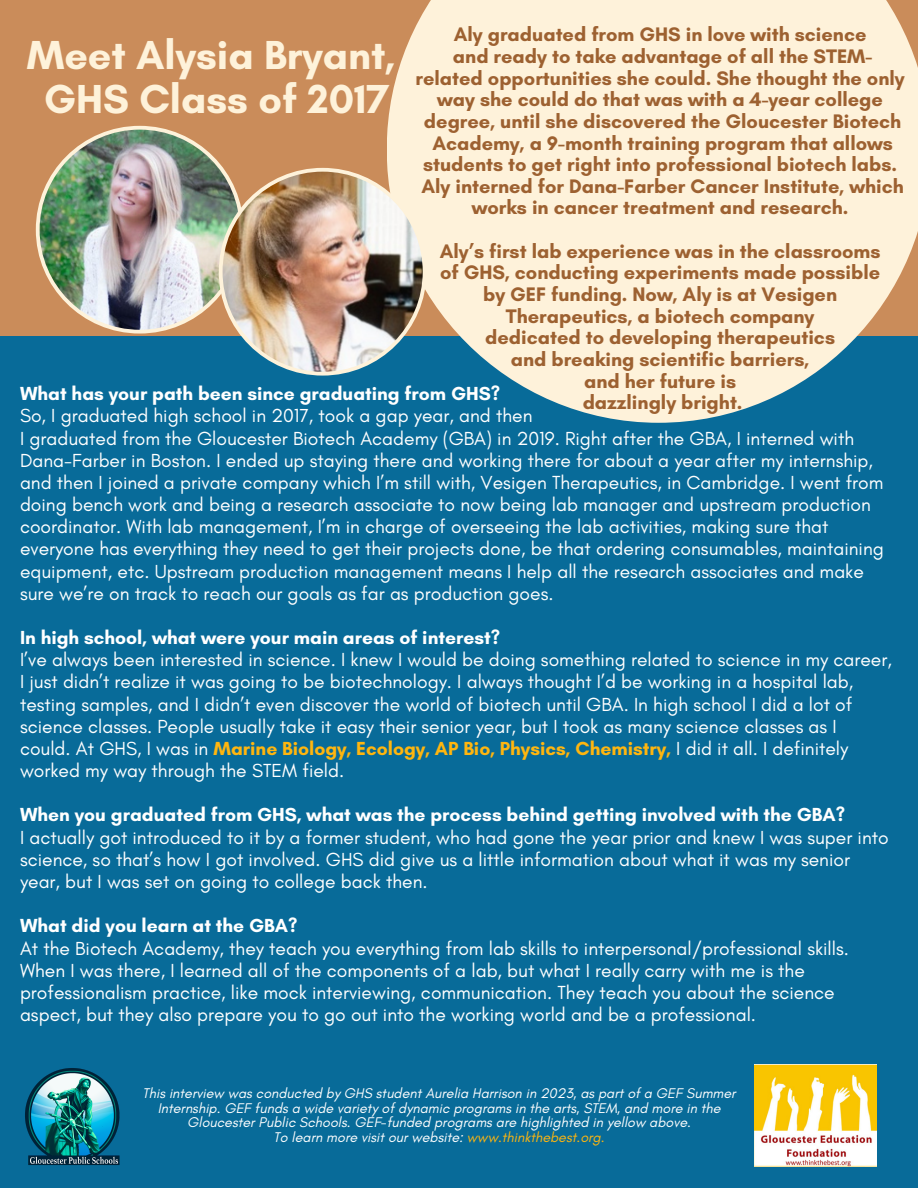
<style>
.page{position:relative;width:918px;height:1188px;background:#086b99}
.page>*{position:absolute;margin:0;border:0;box-sizing:border-box;transform-origin:0 0}
.t1{font:700 41.25px "Glacial Indifference";color:#fef2da}
.t2{font:700 19.95px/21.6px "Glacial Indifference";color:#9d6131;text-align:center}
.t3{font:19.2px/22.2px "Glacial Indifference";color:#fff}
.t4{font:700 19.2px "Glacial Indifference";color:#fff}
.t5{font:italic 14.25px/14.4px "Glacial Indifference";color:#fff;text-align:center}
.s1{font-weight:700;color:#ffb60f}
.s2{color:#ffb60f}
</style>
<div class="page">
<div style="left:0;top:0;width:918px;height:336px;background:#ca8c5a"></div>
<svg style="left:387px;top:0;width:531px;height:423px;fill:#fef2da"></svg>
<img style="left:754px;top:1064px;width:123px;height:103px">
<img style="left:36px;top:126px;width:391px;height:250px">
<img style="left:25px;top:1068px;width:95px;height:97px">
<p class="t2" style="left:454px;top:23px;width:414px">Aly graduated from GHS in love with science</p>
<p class="t2" style="left:453px;top:45px;width:421px">and ready to take advantage of all the STEM-</p>
<p class="t2" style="left:416px;top:67px;width:491px">related opportunities she could. She thought the only</p>
<p class="t2" style="left:437px;top:88px;width:447px">way she could do that was with a 4-year college</p>
<p class="t2" style="left:423px;top:110px;width:480px">degree, until she discovered the Gloucester Biotech<br>Academy, a 9-month training program that allows students to get right into professional biotech labs.</p>
<p class="t2" style="left:421px;top:175px;width:484px">Aly interned for Dana-Farber Cancer Institute, which works in cancer treatment and research.</p>
<p class="t2" style="left:440px;top:240px;width:442px">Aly’s first lab experience was in the classrooms</p>
<p class="t2" style="left:440px;top:262px;width:442px">of GHS, conducting experiments made possible</p>
<p class="t2" style="left:483px;top:283px;width:356px">by GEF funding. Now, Aly is at Vesigen</p>
<p class="t2" style="left:506px;top:305px;width:310px">Therapeutics, a biotech company</p>
<p class="t2" style="left:485px;top:327px;width:351px">dedicated to developing therapeutics</p>
<p class="t2" style="left:511px;top:348px;width:300px">and breaking scientific barriers,</p>
<p class="t2" style="left:584px;top:370px;width:154px">and her future is</p>
<p class="t2" style="left:583px;top:392px;width:161px">dazzlingly bright.</p>
<p class="t1" style="left:27px;top:30px;width:371px">Meet Alysia Bryant,</p>
<p class="t1" style="left:44px;top:74px;width:347px">GHS Class of 2017</p>
<p class="t4" style="left:20px;top:382px;width:482px">What has your path been since graduating from GHS?</p>
<p class="t3" style="left:20px;top:405px;width:514px">So, I graduated high school in 2017, took a gap year, and then</p>
<p class="t3" style="left:20px;top:427px;width:865px">I graduated from the Gloucester Biotech Academy (GBA) in 2019. Right after the GBA, I interned with Dana-Farber in Boston. I ended up staying there and working there for about a year after my internship, and then I joined a private company which I’m still with, Vesigen Therapeutics, in Cambridge. I went from doing bench work and being a research associate to now being lab manager and upstream production coordinator. With lab management, I’m in charge of overseeing the lab activities, making sure that everyone has everything they need to get their projects done, be that ordering consumables, maintaining equipment, etc. Upstream production management means I help all the research associates and make sure we’re on track to reach our goals as far as production goes.</p>
<p class="t4" style="left:20px;top:626px;width:482px">In high school, what were your main areas of interest?</p>
<p class="t3" style="left:20px;top:648px;width:873px">I’ve always been interested in science. I knew I would be doing something related to science in my career, I just didn’t realize it was going to be biotechnology. I always thought I’d be working in a hospital lab, testing samples, and I didn’t even discover the world of biotech until GBA. In high school I did a lot of science classes. People usually take it easy their senior year, but I took as many science classes as I could. At GHS, I was in <span class="s1">Marine Biology, Ecology, AP Bio, Physics, Chemistry,</span> I did it all. I definitely worked my way through the STEM field.</p>
<p class="t4" style="left:20px;top:803px;width:827px">When you graduated from GHS, what was the process behind getting involved with the GBA?</p>
<p class="t3" style="left:20px;top:826px;width:870px">I actually got introduced to it by a former student, who had gone the year prior and knew I was super into science, so that’s how I got involved. GHS did give us a little information about what it was my senior year, but I was set on going to college back then.</p>
<p class="t4" style="left:20px;top:914px;width:279px">What did you learn at the GBA?</p>
<p class="t3" style="left:20px;top:937px;width:830px">At the Biotech Academy, they teach you everything from lab skills to interpersonal/professional skills.<br>When I was there, I learned all of the components of a lab, but what I really carry with me is the professionalism practice, like mock interviewing, communication. They teach you about the science aspect, but they also prepare you to go out into the working world and be a professional.</p>
<p class="t5" style="left:143px;top:1086px;width:595px">This interview was conducted by GHS student Aurelia Harrison in 2023, as part of a GEF Summer<br>Internship. GEF funds a wide variety of dynamic programs in the arts, STEM, and more in the<br>Gloucester Public Schools. GEF-funded programs are highlighted in yellow above.</p>
<p class="t5" style="left:274px;top:1129px;width:333px">To learn more visit our website: <span class="s2">www.thinkthebest.org.</span></p>
</div>
